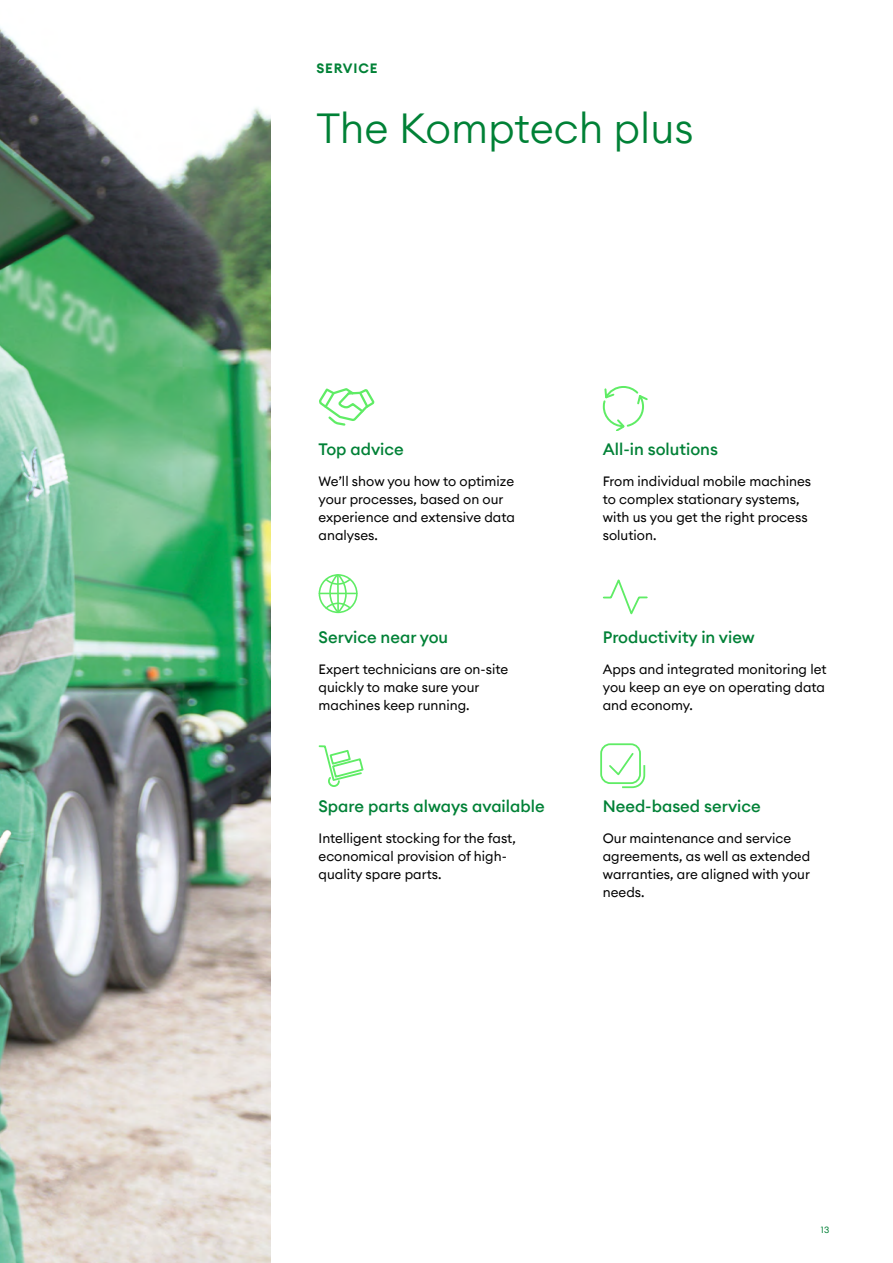
<style>
.page{position:relative;width:893px;height:1263px;background:#fff}
.page>*{position:absolute;margin:0;border:0;box-sizing:border-box;transform-origin:0 0}
.t1{font:300 42px "Euclid Circular A";color:#008136}
.t2{font:500 16.5px "Euclid Circular A";color:#008136}
.t3{font:13.5px/18px "Euclid Circular A";color:#000}
.t4{font:600 13.5px "Euclid Circular A";letter-spacing:.06em;color:#008136}
.t5{font:9px "Euclid Circular A";color:#008136}
</style>
<div class="page">
<img style="left:0;top:27px;width:270px;height:1236px">
<svg style="left:319px;top:388px;width:56px;height:38px"></svg>
<svg style="left:603px;top:386px;width:45px;height:45px"></svg>
<svg style="left:603px;top:579px;width:45px;height:35px"></svg>
<svg style="left:319px;top:745px;width:45px;height:42px"></svg>
<div style="left:600px;top:743px;width:41px;height:41px;border:2px solid #5fec65;border-radius:9px"></div>
<svg style="left:607px;top:751px;width:38px;height:37px"></svg>
<hr style="left:319px;top:593px;width:38px;height:1px;background:#5fec65">
<div style="left:319px;top:574px;width:39px;height:39px;border:2px solid #5fec65;border-radius:50%"></div>
<svg style="left:324px;top:574px;width:28px;height:39px"></svg>
<hr style="left:337px;top:575px;width:2px;height:37px;background:#5fec65">
<p class="t4" style="left:316px;top:60px;width:62px">SERVICE</p>
<h1 class="t1" style="left:316px;top:101px;width:379px">The Komptech plus</h1>
<p class="t2" style="left:319px;top:439px;width:87px">Top advice</p>
<p class="t3" style="left:319px;top:472px;width:198px">We’ll show you how to optimize your processes, based on our experience and extensive data analyses.</p>
<p class="t2" style="left:319px;top:626px;width:131px">Service near you</p>
<p class="t3" style="left:319px;top:660px;width:191px">Expert technicians are on-site quickly to make sure your machines keep running.</p>
<p class="t2" style="left:319px;top:796px;width:228px">Spare parts always available</p>
<p class="t3" style="left:319px;top:829px;width:199px">Intelligent stocking for the fast, economical provision of high&shy;quality spare parts.</p>
<p class="t2" style="left:603px;top:439px;width:117px">All-in solutions</p>
<p class="t3" style="left:603px;top:472px;width:210px">From individual mobile machines to complex stationary systems, with us you get the right process solution.</p>
<p class="t2" style="left:603px;top:626px;width:154px">Productivity in view</p>
<p class="t3" style="left:603px;top:660px;width:225px;text-align:justify">Apps and integrated monitoring let you keep an eye on operating data and economy.</p>
<p class="t2" style="left:603px;top:796px;width:160px">Need-based service</p>
<p class="t3" style="left:603px;top:829px;width:209px">Our maintenance and service agreements, as well as extended warranties, are aligned with your needs.</p>
<p class="t5" style="left:821px;top:1224px;width:10px">13</p>
</div>
